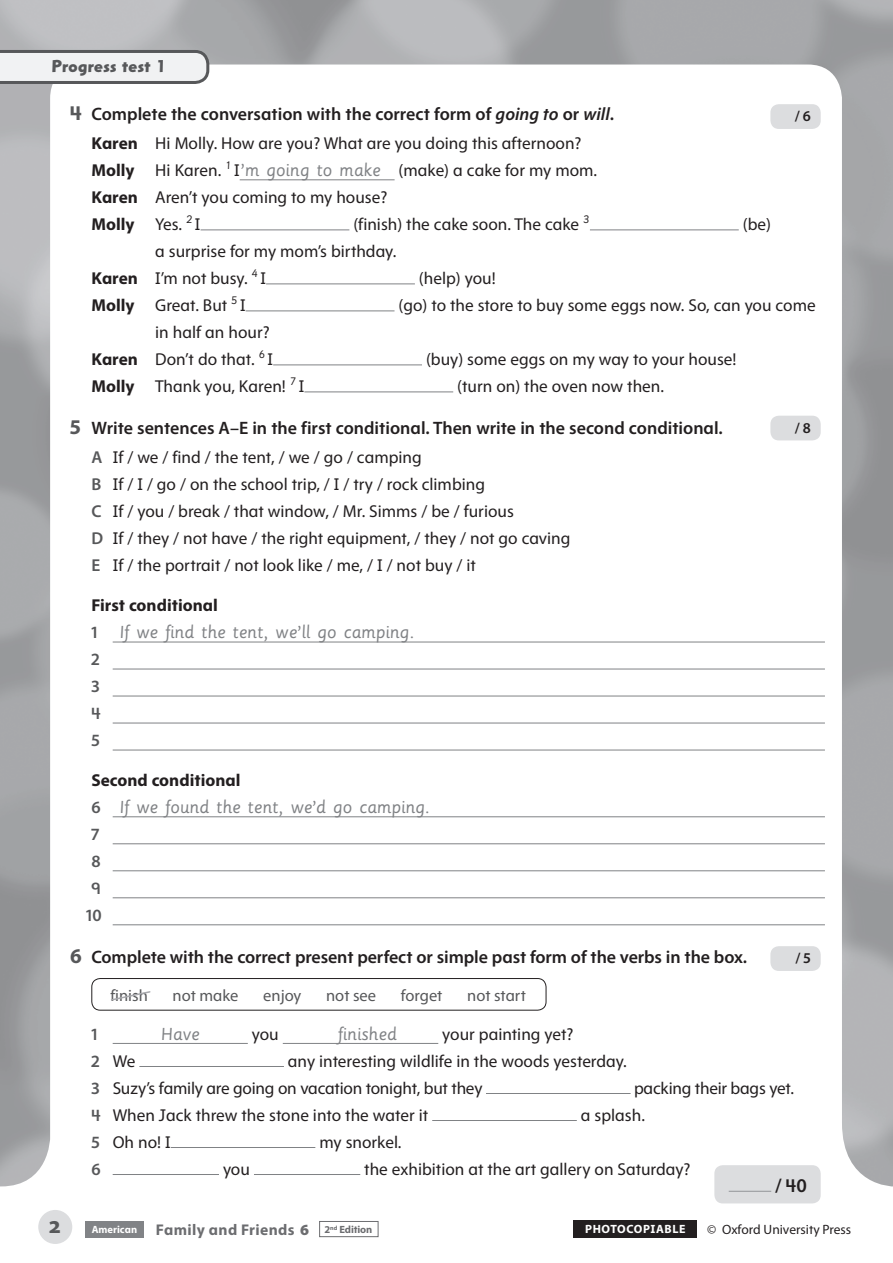
<style>
.page{position:relative;width:893px;height:1263px;background:#fff}
.page>*{position:absolute;margin:0;border:0;box-sizing:border-box;transform-origin:0 0}
.t1{font:700 24px "Myriad Infant USOUP";color:#57585a}
.t2{font:19.5px "Sassoon Primary Std";color:#808285}
.t3{font:600 19.5px "Myriad Infant USOUP";color:#231f20}
.t4{font:600 18px "Myriad Infant USOUP";color:#231f20}
.t5{font:17.25px/27px "Myriad Infant USOUP";color:#231f20}
.t6{font:700 17.25px "Myriad Infant USOUP";color:#231f20}
.t7{font:700 17.25px "Arta Std";color:#57585a}
.t8{font:600 17.25px/27px "Myriad Infant USOUP";color:#57585a;text-align:justify}
.t9{font:16.5px "Myriad Infant USOUP";color:#57585a}
.t10{font:700 15.6px "Myriad Infant USOUP";letter-spacing:.025em;color:#6c6d70}
.t11{font:600 15px "Myriad Infant USOUP";color:#231f20}
.t12{font:13.5px "Myriad Infant USOUP";color:#231f20}
.t13{font:700 12px "Myriad Infant USOUP";letter-spacing:.05em;color:#fff}
.t14{font:700 10.5px "Myriad Infant USOUP";letter-spacing:-.01em;color:#6c6d70}
.t15{font:700 6.15px "Myriad Infant USOUP";color:#6c6d70}
.s1{font-weight:700;font-size:21px;color:#57585a}
.s2{font-style:italic}
.s3{font-weight:700}
.s4{font-family:"Sassoon Primary Std";font-size:19.5px;color:#808285}
.s5{font-weight:600;color:#57585a}
.s6{font-family:"Myriad Infant USOUP";font-weight:600;font-size:17.25px;color:#57585a}
.s7{font-size:10.5px}
.s8{font-size:10.5px;color:#fff}
.s9{font-weight:900}
</style>
<div class="page">
<img style="left:0;top:0;width:893px;height:1186px">
<svg style="left:0;top:50px;width:209px;height:34px"></svg>
<div style="left:38px;top:1210px;width:34px;height:34px;background:#dcdddf;border-radius:50%"></div>
<svg style="left:319px;top:1221px;width:60px;height:16px"></svg>
<div style="left:85px;top:1221px;width:59px;height:16px;background:#818386"></div>
<div style="left:574px;top:1220px;width:123px;height:17px;background:#231f20"></div>
<hr style="left:240px;top:180px;width:155px;height:1px;background:#808285">
<hr style="left:113px;top:642px;width:712px;height:1px;background:#808285">
<hr style="left:113px;top:669px;width:712px;height:1px;background:#808285">
<hr style="left:113px;top:696px;width:712px;height:1px;background:#808285">
<hr style="left:113px;top:723px;width:712px;height:1px;background:#808285">
<hr style="left:113px;top:750px;width:712px;height:1px;background:#808285">
<hr style="left:113px;top:816px;width:712px;height:1px;background:#808285">
<hr style="left:113px;top:843px;width:712px;height:1px;background:#808285">
<hr style="left:113px;top:870px;width:712px;height:1px;background:#808285">
<hr style="left:113px;top:897px;width:712px;height:1px;background:#808285">
<hr style="left:113px;top:924px;width:712px;height:1px;background:#808285">
<hr style="left:113px;top:1043px;width:135px;height:1px;background:#808285">
<hr style="left:283px;top:1043px;width:155px;height:1px;background:#808285">
<hr style="left:201px;top:230px;width:148px;height:1px;background:#808285">
<hr style="left:590px;top:230px;width:149px;height:1px;background:#808285">
<hr style="left:266px;top:284px;width:149px;height:1px;background:#808285">
<hr style="left:246px;top:311px;width:148px;height:1px;background:#808285">
<hr style="left:273px;top:365px;width:149px;height:1px;background:#808285">
<hr style="left:304px;top:392px;width:149px;height:1px;background:#808285">
<div style="left:91px;top:978px;width:455px;height:32px;border:1px solid #231f20;border-radius:9px"></div>
<svg style="left:110px;top:990px;width:42px;height:12px"></svg>
<hr style="left:139px;top:1066px;width:145px;height:1px;background:#808285">
<hr style="left:486px;top:1093px;width:145px;height:1px;background:#808285">
<hr style="left:432px;top:1120px;width:145px;height:1px;background:#808285">
<hr style="left:171px;top:1147px;width:144px;height:1px;background:#808285">
<hr style="left:113px;top:1174px;width:106px;height:1px;background:#808285">
<hr style="left:254px;top:1174px;width:106px;height:1px;background:#808285">
<div style="left:770px;top:104px;width:51px;height:25px;background:#dcdddf;border-radius:9px"></div>
<div style="left:770px;top:416px;width:51px;height:24px;background:#dcdddf;border-radius:9px"></div>
<div style="left:770px;top:946px;width:51px;height:25px;background:#dcdddf;border-radius:9px"></div>
<div style="left:714px;top:1165px;width:107px;height:38px;background:#dcdddf;border-radius:9px"></div>
<hr style="left:729px;top:1191px;width:42px;height:1px;background:#939598">
<p class="t7" style="left:51px;top:56px;width:117px">Progress test 1</p>
<p class="t4" style="left:70px;top:102px;width:545px"><span class="s1">4</span> Complete the conversation with the correct form of <span class="s2">going to</span> or <span class="s2">will</span>.</p>
<p class="t5" style="left:91px;top:129px;width:507px"><span class="s3">Karen</span> Hi Molly. How are you? What are you doing this afternoon?<br><span class="s3">Molly</span> Hi Karen. <sup>1</sup> I<span class="s4">’m going to make</span> (make) a cake for my mom.<br><span class="s3">Karen</span> Aren’t you coming to my house?<br><span class="s3">Molly</span> Yes. <sup>2</sup> I</p>
<p class="t5" style="left:353px;top:210px;width:237px">(finish) the cake soon. The cake <sup>3</sup></p>
<p class="t5" style="left:743px;top:210px;width:30px">(be)</p>
<p class="t5" style="left:91px;top:237px;width:306px;text-indent:64px">a surprise for my mom’s birthday.<br><span class="s3">Karen</span> I’m not busy. <sup>4</sup> I</p>
<p class="t5" style="left:419px;top:264px;width:78px">(help) you!</p>
<p class="t11" style="left:795px;top:107px;width:18px">/ 6</p>
<p class="t5" style="left:91px;top:291px;width:156px"><span class="s3">Molly</span> Great. But <sup>5</sup> I</p>
<p class="t5" style="left:399px;top:291px;width:419px">(go) to the store to buy some eggs now. So, can you come</p>
<p class="t5" style="left:91px;top:318px;width:183px;text-align:right">in half an hour?<br><span class="s3">Karen</span> Don’t do that. <sup>6</sup> I</p>
<p class="t5" style="left:426px;top:345px;width:312px">(buy) some eggs on my way to your house!</p>
<p class="t5" style="left:91px;top:372px;width:214px"><span class="s3">Molly</span> Thank you, Karen! <sup>7</sup> I</p>
<p class="t5" style="left:457px;top:372px;width:208px">(turn on) the oven now then.</p>
<p class="t4" style="left:70px;top:417px;width:654px"><span class="s1">5</span> Write sentences A–E in the first conditional. Then write in the second conditional.</p>
<p class="t5" style="left:91px;top:444px;width:481px"><span class="s5">A</span> If / we / find / the tent, / we / go / camping<br><span class="s5">B</span> If / I / go / on the school trip, / I / try / rock climbing<br><span class="s5">C</span> If / you / break / that window, / Mr. Simms / be / furious<br><span class="s5">D</span> If / they / not have / the right equipment, / they / not go caving <span class="s5">E</span> If / the portrait / not look like / me, / I / not buy / it</p>
<p class="t6" style="left:91px;top:594px;width:128px">First conditional</p>
<p class="t2" style="left:91px;top:621px;width:324px"><span class="s6">1</span> If we find the tent, we’ll go camping.</p>
<p class="t8" style="left:91px;top:645px;width:11px">2<br>3<br>4<br>5</p>
<p class="t6" style="left:91px;top:769px;width:151px">Second conditional</p>
<p class="t2" style="left:91px;top:796px;width:340px"><span class="s6">6</span> If we found the tent, we’d go camping.</p>
<p class="t8" style="left:86px;top:820px;width:17px;text-align:left">7<br>8<br>9<br>10</p>
<p class="t4" style="left:70px;top:946px;width:678px"><span class="s1">6</span> Complete with the correct present perfect or simple past form of the verbs in the box.</p>
<p class="t9" style="left:110px;top:985px;width:39px">finish</p>
<p class="t9" style="left:173px;top:985px;width:67px">not make</p>
<p class="t9" style="left:263px;top:985px;width:40px">enjoy</p>
<p class="t9" style="left:326px;top:985px;width:51px">not see</p>
<p class="t9" style="left:401px;top:985px;width:43px">forget</p>
<p class="t9" style="left:467px;top:985px;width:60px">not start</p>
<p class="t8" style="left:91px;top:1020px;width:8px">1</p>
<p class="t2" style="left:161px;top:1023px;width:40px">Have</p>
<p class="t5" style="left:252px;top:1020px;width:28px">you</p>
<p class="t2" style="left:338px;top:1023px;width:61px">finished</p>
<p class="t5" style="left:442px;top:1020px;width:133px">your painting yet?</p>
<p class="t5" style="left:91px;top:1047px;width:45px"><span class="s5">2</span> We</p>
<p class="t11" style="left:795px;top:418px;width:18px">/ 8</p>
<p class="t11" style="left:795px;top:949px;width:17px">/ 5</p>
<p class="t5" style="left:91px;top:1047px;width:537px;text-indent:197px">any interesting wildlife in the woods yesterday.<br><span class="s5">3</span> Suzy’s family are going on vacation tonight, but they</p>
<p class="t5" style="left:634px;top:1074px;width:161px">packing their bags yet.</p>
<p class="t5" style="left:91px;top:1101px;width:338px"><span class="s5">4</span> When Jack threw the stone into the water it</p>
<p class="t5" style="left:581px;top:1101px;width:66px">a splash.</p>
<p class="t5" style="left:91px;top:1128px;width:81px"><span class="s5">5</span> Oh no! I</p>
<p class="t5" style="left:319px;top:1128px;width:84px">my snorkel.</p>
<p class="t8" style="left:91px;top:1155px;width:11px">6</p>
<p class="t5" style="left:223px;top:1155px;width:28px">you</p>
<p class="t5" style="left:364px;top:1155px;width:328px">the exhibition at the art gallery on Saturday?</p>
<p class="t3" style="left:775px;top:1173px;width:33px">/ 40</p>
<h1 class="t1" style="left:49px;top:1209px;width:13px">2</h1>
<p class="t15" style="left:325px;top:1223px;width:14px"><span class="s7">2</span>nd</p>
<p class="t10" style="left:92px;top:1219px;width:219px"><span class="s8">American</span> Family and Friends <span class="s9">6</span></p>
<p class="t14" style="left:339px;top:1222px;width:34px">Edition</p>
<p class="t13" style="left:585px;top:1221px;width:102px">PHOTOCOPIABLE</p>
<p class="t12" style="left:707px;top:1221px;width:145px">© Oxford University Press</p>
</div>
